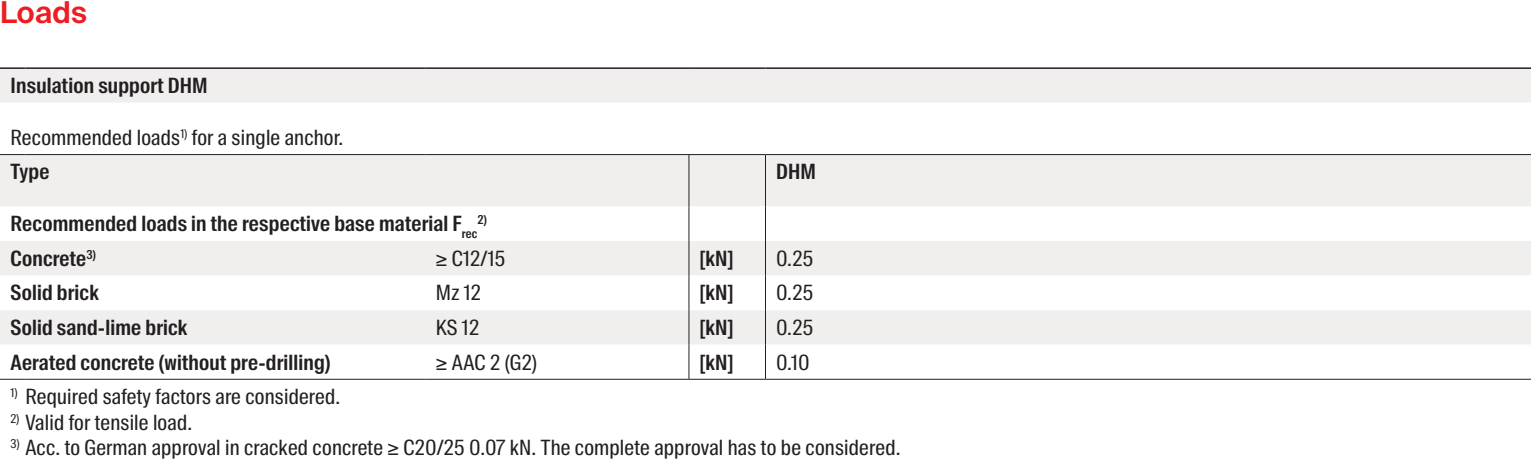
<style>
.page{position:relative;width:1531px;height:473px;background:#fff}
.page>*{position:absolute;margin:0;border:0;box-sizing:border-box;transform-origin:0 0}
.CB_AF_04_ZWISCHENHEA{font:600 30px "fischerstrong";letter-spacing:.005em;color:#ee1d23}
.CB_AF_07_TABELLE_HEA{font:600 21px "fischerstrong Cond";letter-spacing:.01em;color:#231f20}
.CB_AF_07_TABLE_CAPTI{font:21px "fischerstrong Cond";letter-spacing:.01em;color:#231f20}
.CB_AF_07_TABELLE_COP{font:21px "fischerstrong Cond";letter-spacing:.01em;color:#231f20}
.CB_AF_07_TABLE_CAPTI-2{font:12.3px "fischerstrong Cond";color:#231f20}
.CB_AF_07_TABELLE_HEA-2{font:600 12.3px "fischerstrong Cond";color:#231f20}
</style>
<div class="page">
<div style="left:0;top:69px;width:1531px;height:33px;background:#f0efee"></div>
<svg style="left:0;top:206px;width:1531px;height:174px"></svg>
<div style="left:0;top:155px;width:1531px;height:51px;background:#f0efee"></div>
<hr style="left:688px;top:155px;width:1px;height:51px;background:#231f20">
<hr style="left:688px;top:206px;width:1px;height:35px;background:#231f20">
<hr style="left:688px;top:241px;width:1px;height:34px;background:#231f20">
<hr style="left:688px;top:275px;width:1px;height:35px;background:#231f20">
<hr style="left:688px;top:310px;width:1px;height:34px;background:#231f20">
<hr style="left:688px;top:344px;width:1px;height:34px;background:#231f20">
<hr style="left:0;top:67px;width:26px;height:2px;background:#231f20">
<hr style="left:26px;top:67px;width:399px;height:2px;background:#231f20">
<hr style="left:425px;top:67px;width:264px;height:2px;background:#231f20">
<hr style="left:689px;top:67px;width:76px;height:2px;background:#231f20">
<hr style="left:765px;top:67px;width:766px;height:2px;background:#231f20">
<svg style="left:0;top:154px;width:26px;height:1px"></svg>
<hr style="left:26px;top:154px;width:399px;height:1px;background:#231f20">
<hr style="left:425px;top:154px;width:264px;height:1px;background:#231f20">
<hr style="left:689px;top:154px;width:76px;height:1px;background:#231f20">
<hr style="left:765px;top:154px;width:766px;height:1px;background:#231f20">
<svg style="left:0;top:378px;width:26px;height:1px"></svg>
<hr style="left:26px;top:378px;width:399px;height:1px;background:#231f20">
<hr style="left:425px;top:378px;width:264px;height:1px;background:#231f20">
<hr style="left:689px;top:378px;width:76px;height:1px;background:#231f20">
<hr style="left:765px;top:378px;width:766px;height:1px;background:#231f20">
<hr style="left:765px;top:206px;width:1px;height:35px;background:#231f20">
<hr style="left:765px;top:241px;width:1px;height:34px;background:#231f20">
<hr style="left:765px;top:275px;width:1px;height:35px;background:#231f20">
<hr style="left:765px;top:310px;width:1px;height:34px;background:#231f20">
<hr style="left:765px;top:344px;width:1px;height:34px;background:#231f20">
<hr style="left:765px;top:155px;width:1px;height:51px;background:#231f20">
<p class="CB_AF_04_ZWISCHENHEA" style="left:0;top:-5px;width:88px">Loads</p>
<p class="CB_AF_07_TABELLE_HEA" style="left:11px;top:73px;width:199px">Insulation support DHM</p>
<p class="CB_AF_07_TABELLE_COP" style="left:11px;top:125px;width:334px">Recommended loads<sup>1)</sup> for a single anchor.</p>
<p class="CB_AF_07_TABELLE_HEA" style="left:11px;top:159px;width:40px">Type</p>
<p class="CB_AF_07_TABELLE_HEA" style="left:776px;top:159px;width:42px">DHM</p>
<p class="CB_AF_07_TABELLE_HEA" style="left:11px;top:211px;width:468px">Recommended loads in the respective base material F<sub>rec</sub></p>
<p class="CB_AF_07_TABELLE_HEA-2" style="left:478px;top:212px;width:11px">2)</p>
<p class="CB_AF_07_TABELLE_HEA" style="left:11px;top:246px;width:87px">Concrete<sup>3)</sup></p>
<p class="CB_AF_07_TABELLE_COP" style="left:436px;top:246px;width:71px">≥ C12/15</p>
<p class="CB_AF_07_TABELLE_HEA" style="left:699px;top:246px;width:35px">[kN]</p>
<p class="CB_AF_07_TABELLE_COP" style="left:776px;top:246px;width:39px">0.25</p>
<p class="CB_AF_07_TABELLE_HEA" style="left:11px;top:280px;width:89px">Solid brick</p>
<p class="CB_AF_07_TABELLE_COP" style="left:436px;top:280px;width:47px">Mz 12</p>
<p class="CB_AF_07_TABELLE_HEA" style="left:699px;top:280px;width:35px">[kN]</p>
<p class="CB_AF_07_TABELLE_COP" style="left:776px;top:280px;width:39px">0.25</p>
<p class="CB_AF_07_TABELLE_HEA" style="left:11px;top:315px;width:178px">Solid sand-lime brick</p>
<p class="CB_AF_07_TABELLE_COP" style="left:436px;top:315px;width:45px">KS 12</p>
<p class="CB_AF_07_TABELLE_HEA" style="left:699px;top:315px;width:35px">[kN]</p>
<p class="CB_AF_07_TABELLE_COP" style="left:776px;top:315px;width:39px">0.25</p>
<p class="CB_AF_07_TABELLE_HEA" style="left:11px;top:349px;width:321px">Aerated concrete (without pre-drilling)</p>
<p class="CB_AF_07_TABELLE_COP" style="left:436px;top:349px;width:103px">≥ AAC 2 (G2)</p>
<p class="CB_AF_07_TABELLE_HEA" style="left:699px;top:349px;width:35px">[kN]</p>
<p class="CB_AF_07_TABELLE_COP" style="left:776px;top:349px;width:35px">0.10</p>
<p class="CB_AF_07_TABLE_CAPTI-2" style="left:11px;top:385px;width:9px">1)</p>
<p class="CB_AF_07_TABLE_CAPTI" style="left:26px;top:384px;width:316px">Required safety factors are considered.</p>
<p class="CB_AF_07_TABLE_CAPTI-2" style="left:11px;top:410px;width:10px">2)</p>
<p class="CB_AF_07_TABLE_CAPTI" style="left:26px;top:409px;width:168px">Valid for tensile load.</p>
<p class="CB_AF_07_TABLE_CAPTI-2" style="left:11px;top:436px;width:11px">3)</p>
<p class="CB_AF_07_TABLE_CAPTI" style="left:26px;top:435px;width:876px">Acc. to German approval in cracked concrete ≥ C20/25 0.07 kN. The complete approval has to be considered.</p>
</div>
